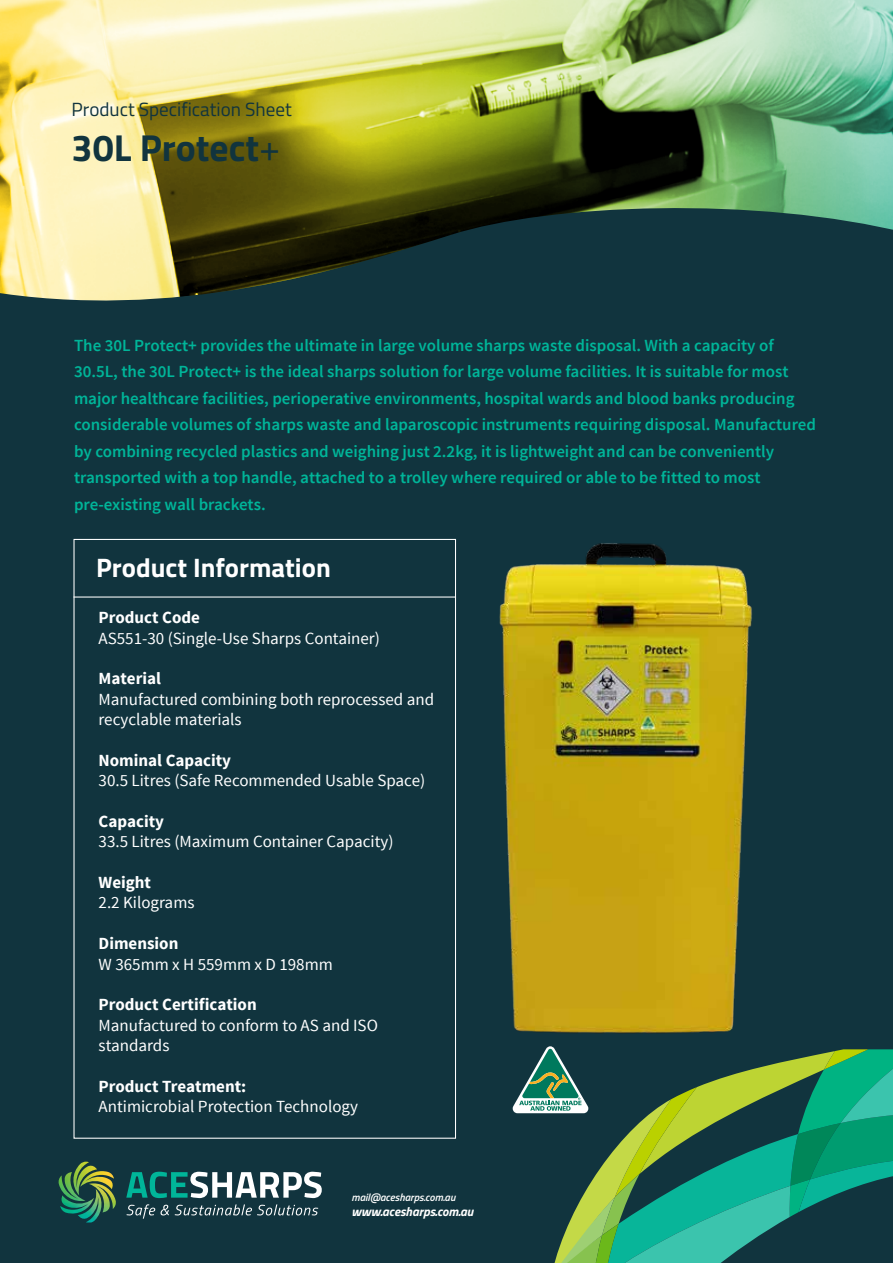
<style>
.page{position:relative;width:893px;height:1263px;background:#fff}
.page>*{position:absolute;margin:0;border:0;box-sizing:border-box;transform-origin:0 0}
.t1{font:700 37.65px "Titillium Web";color:#11343e}
.t2{font:700 26.7px "Titillium Web";color:#fff}
.t3{font:19.05px "Titillium Web";color:#11343e}
.t4{font:600 16.95px/26.5px "Source Sans Pro";color:#00b599}
.t5{font:16.95px/20.4px "Source Sans Pro";color:#fff}
.t6{font:700 16.95px "Source Sans Pro";color:#fff}
.t7{font:italic 700 12.75px "Titillium";color:#fff}
.t8{font:italic 600 10.65px "Titillium";color:#fff}
.s1{font-weight:400}
</style>
<div class="page">
<img style="left:0;top:0;width:893px;height:195px">
<div style="left:0;top:492px;width:893px;height:771px;background:#11343e"></div>
<img style="left:58px;top:1162px;width:58px;height:60px">
<svg style="left:126px;top:1172px;width:196px;height:26px"></svg>
<svg style="left:127px;top:1204px;width:28px;height:15px"></svg>
<svg style="left:161px;top:1205px;width:8px;height:10px"></svg>
<svg style="left:175px;top:1204px;width:143px;height:11px"></svg>
<svg style="left:0;top:195px;width:893px;height:348px;fill:#11343e"></svg>
<img style="left:486px;top:524px;width:286px;height:510px">
<hr style="left:73px;top:596px;width:383px;height:1px;background:#fff">
<svg style="left:513px;top:1046px;width:380px;height:217px"></svg>
<p class="t3" style="left:72px;top:95px;width:222px">Product Specification Sheet</p>
<h1 class="t1" style="left:72px;top:119px;width:210px">30L Protect<span class="s1">+</span></h1>
<p class="t4" style="left:74px;top:332px;width:743px">The 30L Protect+ provides the ultimate in large volume sharps waste disposal. With a capacity of 30.5L, the 30L Protect+ is the ideal sharps solution for large volume facilities. It is suitable for most major healthcare facilities, perioperative environments, hospital wards and blood banks producing considerable volumes of sharps waste and laparoscopic instruments requiring disposal. Manufactured by combining recycled plastics and weighing just 2.2kg, it is lightweight and can be conveniently transported with a top handle, attached to a trolley where required or able to be fitted to most pre-existing wall brackets.</p>
<h2 class="t2" style="left:96px;top:547px;width:236px">Product Information</h2>
<p class="t6" style="left:99px;top:607px;width:103px">Product Code</p>
<p class="t5" style="left:99px;top:628px;width:283px">AS551-30 (Single-Use Sharps Container)</p>
<p class="t6" style="left:99px;top:668px;width:64px">Material</p>
<p class="t5" style="left:99px;top:689px;width:337px">Manufactured combining both reprocessed and recyclable materials</p>
<p class="t6" style="left:99px;top:749px;width:134px">Nominal Capacity</p>
<p class="t5" style="left:99px;top:771px;width:328px">30.5 Litres (Safe Recommended Usable Space)</p>
<p class="t6" style="left:99px;top:810px;width:67px">Capacity</p>
<p class="t5" style="left:99px;top:832px;width:296px">33.5 Litres (Maximum Container Capacity)</p>
<p class="t6" style="left:99px;top:871px;width:54px">Weight</p>
<p class="t5" style="left:99px;top:893px;width:97px">2.2 Kilograms</p>
<p class="t6" style="left:99px;top:933px;width:81px">Dimension</p>
<p class="t5" style="left:99px;top:954px;width:236px">W 365mm x H 559mm x D 198mm</p>
<p class="t6" style="left:99px;top:994px;width:160px">Product Certification</p>
<p class="t5" style="left:99px;top:1015px;width:281px">Manufactured to conform to AS and ISO standards</p>
<p class="t6" style="left:99px;top:1075px;width:149px">Product Treatment:</p>
<p class="t5" style="left:99px;top:1096px;width:261px">Antimicrobial Protection Technology</p>
<p class="t8" style="left:352px;top:1189px;width:105px">mail@acesharps.com.au</p>
<p class="t7" style="left:352px;top:1201px;width:123px">www.acesharps.com.au</p>
</div>
